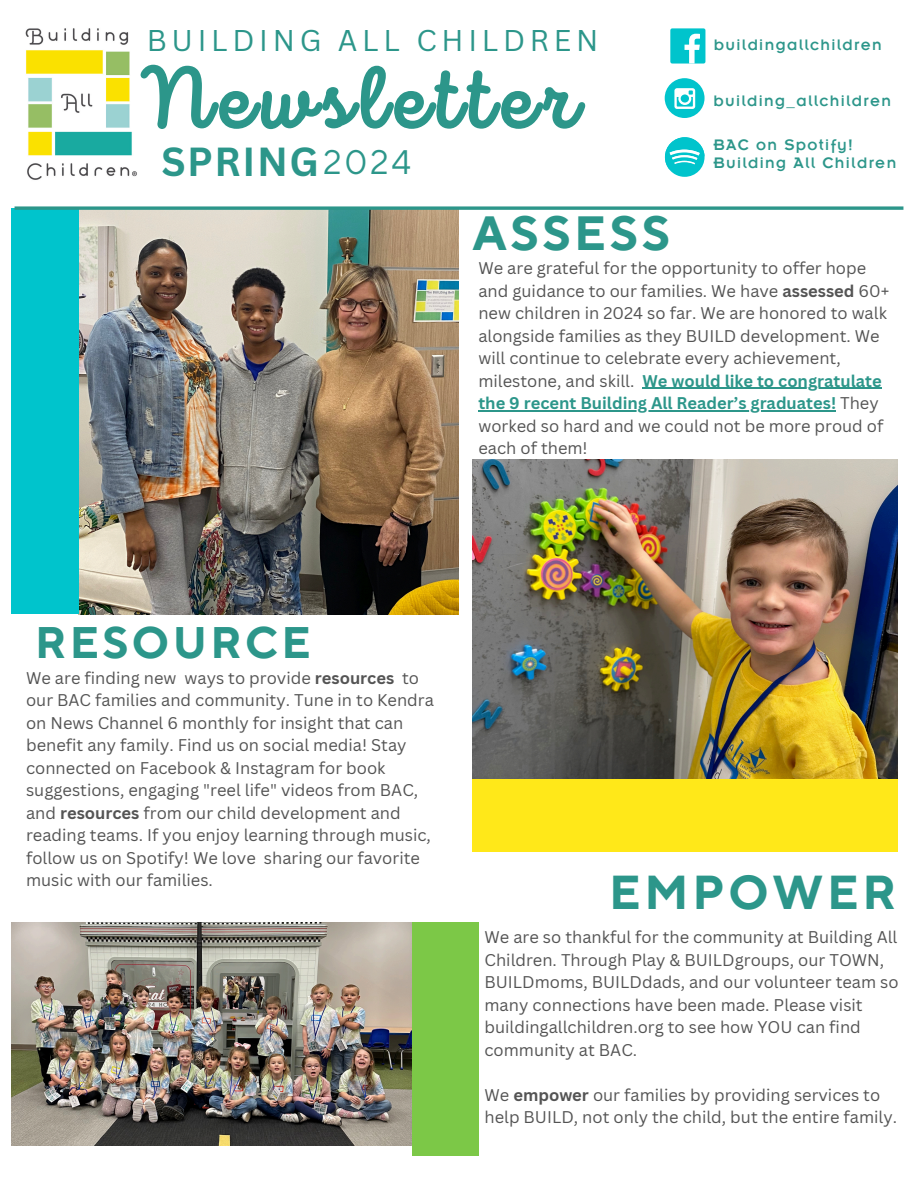
<style>
.page{position:relative;width:918px;height:1188px;background:#fff}
.page>*{position:absolute;margin:0;border:0;box-sizing:border-box;transform-origin:0 0}
.t1{font:700 85.05px "Intro Script";letter-spacing:.08em;color:#2c968a}
.t2{font:700 47.85px "TT Norms Pro";letter-spacing:.08em;color:#2c968a}
.t3{font:700 47.4px "TT Norms Pro";letter-spacing:.08em;color:#2c968a}
.t4{font:700 43.95px "TT Norms Pro";letter-spacing:.08em;color:#2c968a}
.t5{font:700 39.45px "Canva Sans";letter-spacing:.04em;color:#2c968a}
.t6{font:33.9px "TT Norms Pro";color:#2c968a}
.t7{font:29.25px "Canva Sans";letter-spacing:.16em;color:#2c968a}
.t8{font:16.8px "Insignia LT Pro";letter-spacing:.08em;color:#2c968a}
.t9{font:16.5px/22.5px "Canva Sans";color:#545454}
.t10{font:700 16.5px "Canva Sans";color:#2c968a}
.s1{font-weight:700}
.s2{font-weight:700;color:#2c968a}
</style>
<div class="page">
<img style="left:79px;top:210px;width:380px;height:404px">
<img style="left:472px;top:459px;width:426px;height:320px">
<img style="left:11px;top:922px;width:401px;height:224px">
<div style="left:472px;top:779px;width:425px;height:72px;background:#ffe819"></div>
<div style="left:11px;top:208px;width:68px;height:406px;background:#00c4cc"></div>
<div style="left:412px;top:922px;width:66px;height:234px;background:#7cc847"></div>
<svg style="left:15px;top:206px;width:888px;height:4px;background:#4aa49a"></svg>
<img style="left:25px;top:28px;width:112px;height:152px">
<div style="left:665px;top:78px;width:39px;height:40px;background:#00c4cc;border-radius:50%"></div>
<svg style="left:674px;top:88px;width:21px;height:21px"></svg>
<div style="left:670px;top:28px;width:35px;height:35px;background:#00c4cc;border-radius:2px"></div>
<svg style="left:685px;top:34px;width:15px;height:29px"></svg>
<svg style="left:665px;top:137px;width:39px;height:40px"></svg>
<hr style="left:643px;top:388px;width:239px;height:1px;background:#2c968a">
<hr style="left:478px;top:410px;width:358px;height:1px;background:#2c968a">
<p class="t7" style="left:147px;top:20px;width:453px">BUILDING ALL CHILDREN</p>
<p class="t1" style="left:139px;top:65px;width:440px">Newsletter</p>
<p class="t5" style="left:161px;top:134px;width:159px">SPRING</p>
<p class="t6" style="left:323px;top:142px;width:90px">2024</p>
<h4 class="t2" style="left:472px;top:204px;width:199px">ASSESS</h4>
<h2 class="t8" style="left:714px;top:39px;width:169px">buildingallchildren</h2>
<p class="t8" style="left:714px;top:95px;width:179px">building_allchildren</p>
<p class="t8" style="left:714px;top:139px;width:141px">BAC on Spotify!</p>
<p class="t8" style="left:714px;top:157px;width:184px">Building All Children</p>
<p class="t9" style="left:478px;top:257px;width:412px">We are grateful for the opportunity to offer hope and guidance to our families. We have <span class="s1">assessed</span> 60+ new children in 2024 so far. We are honored to walk alongside families as they BUILD development. We will continue to celebrate every achievement, milestone, and skill.</p>
<p class="t10" style="left:643px;top:369px;width:241px">We would like to congratulate</p>
<h2 class="t9" style="left:478px;top:392px;width:407px"><span class="s2">the 9 recent Building All Reader’s graduates!</span> They worked so hard and we could not be more proud of each of them!</h2>
<p class="t4" style="left:35px;top:616px;width:277px">RESOURCE</p>
<p class="t9" style="left:26px;top:666px;width:409px">We are finding new ways to provide <span class="s1">resources</span> to our BAC families and community. Tune in to Kendra on News Channel 6 monthly for insight that can benefit any family. Find us on social media! Stay connected on Facebook &amp; Instagram for book suggestions, engaging "reel life" videos from BAC, and <span class="s1">resources</span> from our child development and reading teams. If you enjoy learning through music, follow us on Spotify! We love sharing our favorite</p>
<p class="t9" style="left:26px;top:868px;width:188px">music with our families.</p>
<p class="t3" style="left:609px;top:864px;width:288px">EMPOWER</p>
<h2 class="t9" style="left:484px;top:926px;width:416px">We are so thankful for the community at Building All Children. Through Play &amp; BUILDgroups, our TOWN, BUILDmoms, BUILDdads, and our volunteer team so many connections have been made. Please visit buildingallchildren.org to see how YOU can find community at BAC.</h2>
<p class="t9" style="left:484px;top:1083px;width:414px">We <span class="s1">empower</span> our families by providing services to help BUILD, not only the child, but the entire family.</p>
</div>
